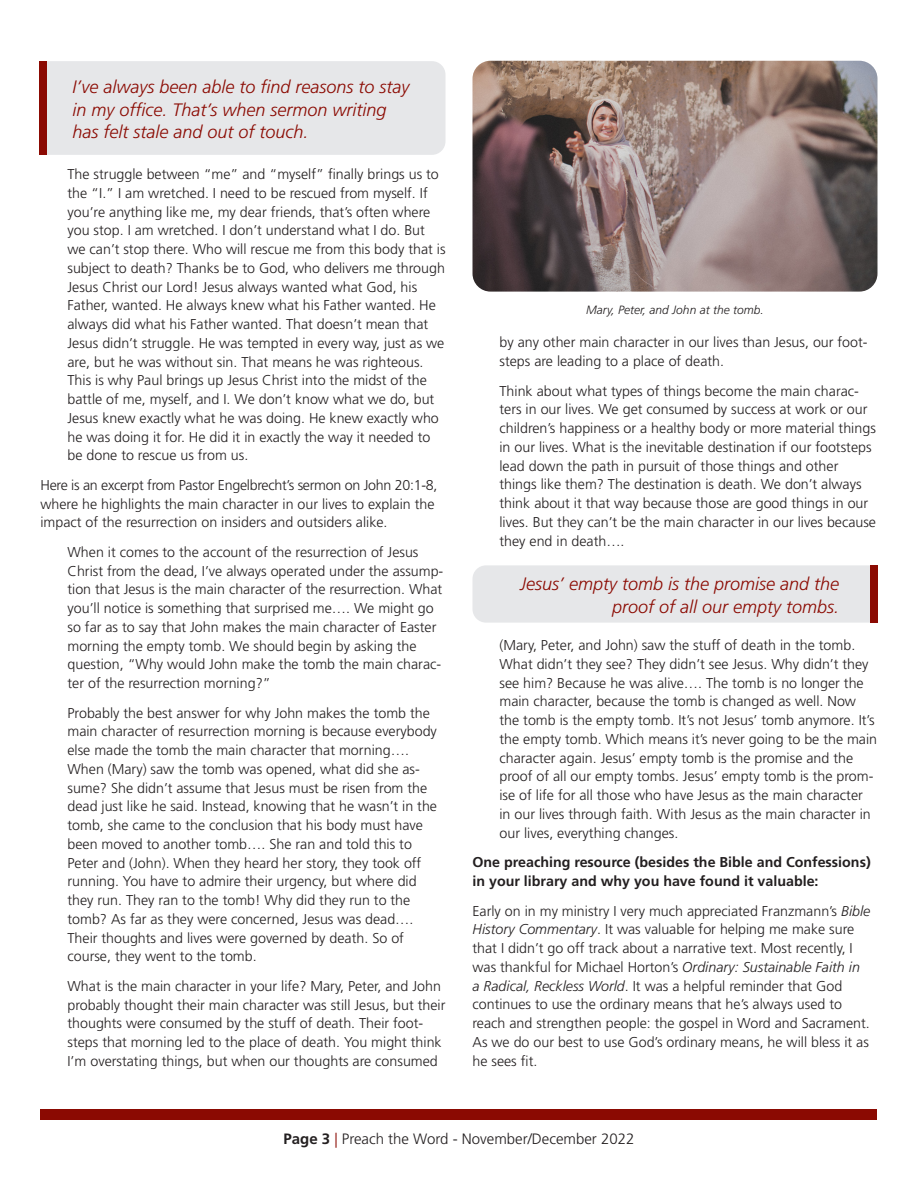
<style>
.page{position:relative;width:918px;height:1188px;background:#fff}
.page>*{position:absolute;margin:0;border:0;box-sizing:border-box;transform-origin:0 0}
.t1{font:italic 300 18px/22.5px "Frutiger LT Std";color:#8b0a02;text-align:right}
.t2{font:300 15px "Frutiger LT Std";color:#231f20}
._9_5_Body_Text{font:300 14.25px/18.8px "Frutiger LT Std";color:#231f20}
._9_5_Body_Text-2{font:700 14.25px/18.8px "Frutiger LT Std";color:#231f20}
._9_5_Body_Text-3{font:italic 300 12px "Frutiger LT Std";color:#231f20}
.s1{font-style:italic}
.s2{font-weight:700}
.s3{color:#8b0a02}
</style>
<div class="page">
<div style="left:40px;top:1109px;width:838px;height:11px;background:#8b0a02"></div>
<img style="left:472px;top:61px;width:406px;height:231px">
<div style="left:472px;top:565px;width:398px;height:58px;background:#e6e7e9"></div>
<div style="left:870px;top:565px;width:8px;height:58px;background:#8b0a02"></div>
<div style="left:40px;top:61px;width:406px;height:94px;background:#e6e7e9"></div>
<div style="left:39px;top:61px;width:8px;height:93px;background:#8b0a02"></div>
<p class="t1" style="left:72px;top:76px;width:339px;text-align:left">I’ve always been able to find reasons to stay in my office. That’s when sermon writing has felt stale and out of touch.</p>
<p class="_9_5_Body_Text" style="left:68px;top:165px;width:380px">The struggle between “me” and “myself” finally brings us to the “I.” I am wretched. I need to be rescued from myself. If you’re anything like me, my dear friends, that’s often where you stop. I am wretched. I don’t understand what I do. But we can’t stop there. Who will rescue me from this body that is subject to death? Thanks be to God, who delivers me through Jesus Christ our Lord! Jesus always wanted what God, his Father, wanted. He always knew what his Father wanted. He always did what his Father wanted. That doesn’t mean that Jesus didn’t struggle. He was tempted in every way, just as we are, but he was without sin. That means he was righteous.<br>This is why Paul brings up Jesus Christ into the midst of the battle of me, myself, and I. We don’t know what we do, but Jesus knew exactly what he was doing. He knew exactly who he was doing it for. He did it in exactly the way it needed to be done to rescue us from us.</p>
<p class="_9_5_Body_Text" style="left:40px;top:476px;width:398px">Here is an excerpt from Pastor Engelbrecht’s sermon on John 20:1-8, where he highlights the main character in our lives to explain the impact of the resurrection on insiders and outsiders alike.</p>
<p class="_9_5_Body_Text" style="left:68px;top:543px;width:377px">When it comes to the account of the resurrection of Jesus Christ from the dead, I’ve always operated under the assump&shy;tion that Jesus is the main character of the resurrection. What you’ll notice is something that surprised me…. We might go so far as to say that John makes the main character of Easter morning the empty tomb. We should begin by asking the question, “Why would John make the tomb the main charac&shy;ter of the resurrection morning?”</p>
<p class="_9_5_Body_Text" style="left:68px;top:704px;width:371px">Probably the best answer for why John makes the tomb the main character of resurrection morning is because everybody else made the tomb the main character that morning….<br>When (Mary) saw the tomb was opened, what did she as&shy;sume? She didn’t assume that Jesus must be risen from the dead just like he said. Instead, knowing that he wasn’t in the tomb, she came to the conclusion that his body must have been moved to another tomb…. She ran and told this to Peter and (John). When they heard her story, they took off running. You have to admire their urgency, but where did they run. They ran to the tomb! Why did they run to the tomb? As far as they were concerned, Jesus was dead….<br>Their thoughts and lives were governed by death. So of course, they went to the tomb.</p>
<p class="_9_5_Body_Text" style="left:68px;top:977px;width:380px">What is the main character in your life? Mary, Peter, and John probably thought their main character was still Jesus, but their thoughts were consumed by the stuff of death. Their foot&shy;steps that morning led to the place of death. You might think I’m overstating things, but when our thoughts are consumed</p>
<p class="_9_5_Body_Text-3" style="left:586px;top:303px;width:179px">Mary, Peter, and John at the tomb.</p>
<p class="_9_5_Body_Text" style="left:500px;top:333px;width:370px">by any other main character in our lives than Jesus, our foot&shy;steps are leading to a place of death.</p>
<p class="_9_5_Body_Text" style="left:500px;top:382px;width:378px">Think about what types of things become the main charac&shy;ters in our lives. We get consumed by success at work or our children’s happiness or a healthy body or more material things in our lives. What is the inevitable destination if our footsteps lead down the path in pursuit of those things and other things like them? The destination is death. We don’t always think about it that way because those are good things in our lives. But they can’t be the main character in our lives because they end in death….</p>
<p class="t1" style="left:520px;top:573px;width:321px">Jesus’ empty tomb is the promise and the proof of all our empty tombs.</p>
<p class="_9_5_Body_Text" style="left:500px;top:636px;width:379px">(Mary, Peter, and John) saw the stuff of death in the tomb.<br>What didn’t they see? They didn’t see Jesus. Why didn’t they see him? Because he was alive…. The tomb is no longer the main character, because the tomb is changed as well. Now the tomb is the empty tomb. It’s not Jesus’ tomb anymore. It’s the empty tomb. Which means it’s never going to be the main character again. Jesus’ empty tomb is the promise and the proof of all our empty tombs. Jesus’ empty tomb is the prom&shy;ise of life for all those who have Jesus as the main character in our lives through faith. With Jesus as the main character in our lives, everything changes.</p>
<p class="_9_5_Body_Text-2" style="left:472px;top:853px;width:400px">One preaching resource (besides the Bible and Confessions) in your library and why you have found it valuable:</p>
<p class="_9_5_Body_Text" style="left:472px;top:901px;width:399px">Early on in my ministry I very much appreciated Franzmann’s <span class="s1">Bible History Commentary</span>. It was valuable for helping me make sure that I didn’t go off track about a narrative text. Most recently, I was thankful for Michael Horton’s <span class="s1">Ordinary: Sustainable Faith in a Radical, Reckless World</span>. It was a helpful reminder that God continues to use the ordinary means that he’s always used to reach and strengthen people: the gospel in Word and Sacrament.<br>As we do our best to use God’s ordinary means, he will bless it as he sees fit.</p>
<p class="t2" style="left:284px;top:1130px;width:352px"><span class="s2">Page 3</span> <span class="s3">|</span> Preach the Word - November/December 2022</p>
</div>
